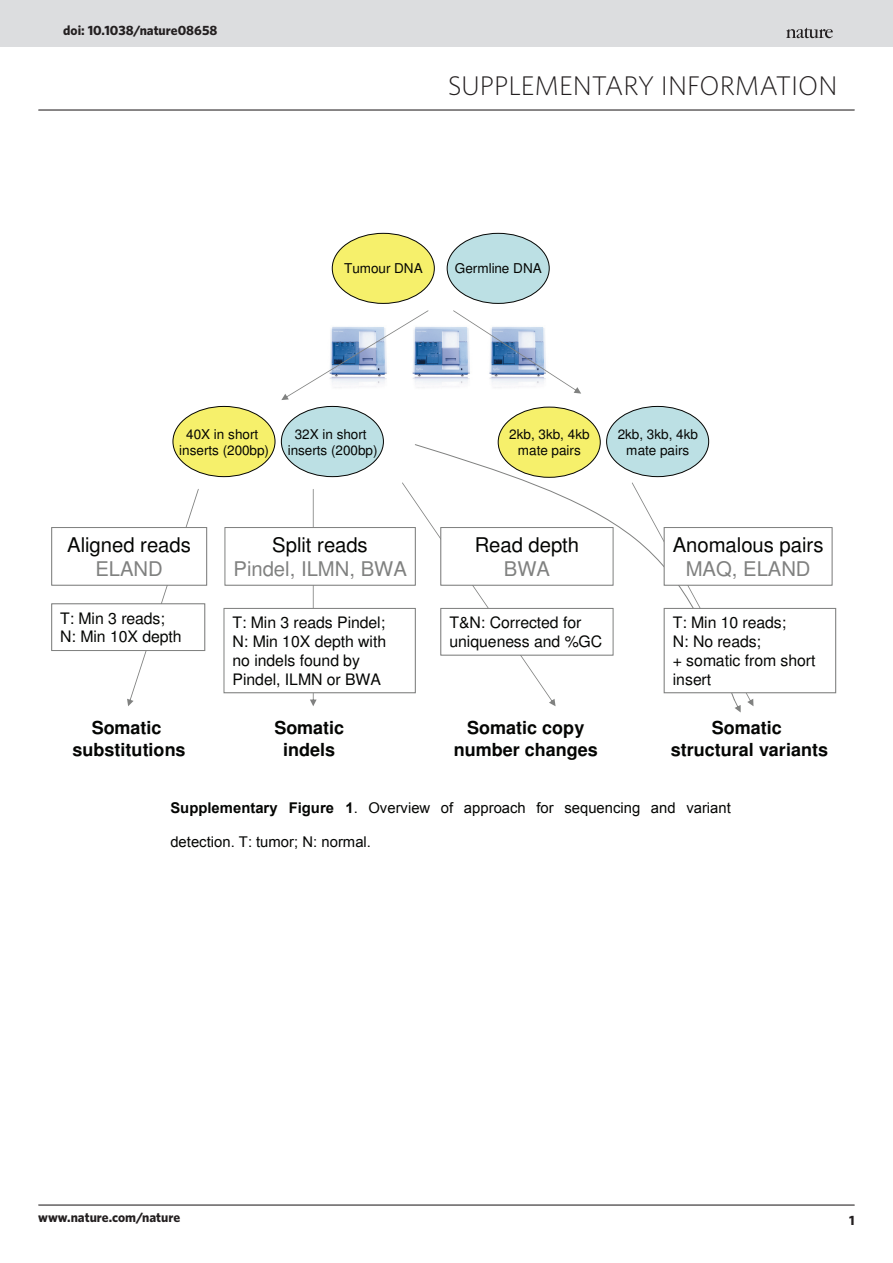
<style>
.page{position:relative;width:893px;height:1263px;background:#fff}
.page>*{position:absolute;margin:0;border:0;box-sizing:border-box;transform-origin:0 0}
.t1{font:300 27px "Whitney";color:#231f20}
.t2{font:20.25px "Helvetica";letter-spacing:-.005em;color:#040503}
.t3{font:20.25px "Helvetica";color:#808180}
.t4{font:700 18px/21.8px "Helvetica";color:#040503;text-align:center}
.t5{font:15.75px/18.8px "Helvetica";color:#040503}
.t6{font:14.85px "Arial";color:#040503}
.t7{font:13.5px/16.2px "Helvetica";letter-spacing:-.005em;color:#040503;text-align:center}
.t8{font:700 13.5px "Whitney";color:#231f20}
.s1{font-weight:700}
</style>
<div class="page">
<hr style="left:38px;top:109px;width:817px;height:2px;background:#231f20">
<div style="left:0;top:0;width:893px;height:47px;background:#dcdddf"></div>
<hr style="left:38px;top:1204px;width:817px;height:1px;background:#231f20">
<svg style="left:786px;top:28px;width:47px;height:10px"></svg>
<svg style="left:415px;top:444px;width:294px;height:212px"></svg>
<img style="left:428px;top:327px;width:25px;height:58px">
<div style="left:332px;top:233px;width:102px;height:70px;background:#f6f06b;border-radius:50%"></div>
<div style="left:447px;top:233px;width:102px;height:70px;background:#bce0e4;border-radius:50%"></div>
<div style="left:281px;top:406px;width:102px;height:71px;background:#bce0e4;border-radius:50%"></div>
<div style="left:607px;top:406px;width:102px;height:71px;background:#bce0e4;border-radius:50%"></div>
<div style="left:173px;top:406px;width:102px;height:71px;background:#f6f06b;border-radius:50%"></div>
<div style="left:173px;top:406px;width:102px;height:71px;border:1px solid #040503;border-radius:50%"></div>
<div style="left:498px;top:407px;width:102px;height:70px;background:#f6f06b;border-radius:50%"></div>
<svg style="left:281px;top:310px;width:147px;height:90px"></svg>
<svg style="left:453px;top:310px;width:128px;height:84px"></svg>
<svg style="left:52px;top:489px;width:155px;height:217px"></svg>
<img style="left:53px;top:605px;width:150px;height:44px">
<div style="left:51px;top:603px;width:154px;height:48px;border:1px solid #808180"></div>
<svg style="left:224px;top:482px;width:389px;height:224px"></svg>
<img style="left:442px;top:610px;width:169px;height:43px">
<div style="left:440px;top:608px;width:173px;height:47px;border:1px solid #808180"></div>
<svg style="left:632px;top:483px;width:204px;height:229px"></svg>
<p class="t8" style="left:63px;top:22px;width:156px">doi: 10.1038/nature08658</p>
<h1 class="t1" style="left:448px;top:68px;width:391px">SUPPLEMENTARY INFORMATION</h1>
<p class="t7" style="left:344px;top:262px;width:80px">Tumour DNA</p>
<p class="t7" style="left:455px;top:262px;width:88px">Germline DNA</p>
<p class="t7" style="left:179px;top:427px;width:91px">40X in short inserts (200bp)</p>
<p class="t7" style="left:509px;top:428px;width:82px">2kb, 3kb, 4kb mate pairs</p>
<p class="t7" style="left:288px;top:427px;width:91px">32X in short inserts (200bp)</p>
<p class="t7" style="left:618px;top:427px;width:82px">2kb, 3kb, 4kb mate pairs</p>
<p class="t2" style="left:67px;top:537px;width:125px">Aligned reads</p>
<p class="t3" style="left:95px;top:561px;width:69px">ELAND</p>
<p class="t2" style="left:272px;top:537px;width:97px">Split reads</p>
<p class="t3" style="left:234px;top:561px;width:175px">Pindel, ILMN, BWA</p>
<p class="t2" style="left:475px;top:537px;width:106px">Read depth</p>
<p class="t3" style="left:504px;top:561px;width:48px">BWA</p>
<p class="t2" style="left:673px;top:537px;width:152px">Anomalous pairs</p>
<p class="t3" style="left:686px;top:561px;width:126px">MAQ, ELAND</p>
<p class="t5" style="left:60px;top:610px;width:123px">T: Min 3 reads;<br>N: Min 10X depth</p>
<p class="t5" style="left:232px;top:615px;width:155px">T: Min 3 reads Pindel;<br>N: Min 10X depth with no indels found by<br>Pindel, ILMN or BWA</p>
<p class="t5" style="left:449px;top:615px;width:154px">T&amp;N: Corrected for uniqueness and %GC</p>
<p class="t5" style="left:673px;top:615px;width:144px">T: Min 10 reads;<br>N: No reads;<br>+ somatic from short insert</p>
<p class="t4" style="left:73px;top:718px;width:115px">Somatic substitutions</p>
<p class="t4" style="left:274px;top:718px;width:71px">Somatic indels</p>
<p class="t4" style="left:671px;top:718px;width:159px">Somatic structural variants</p>
<p class="t4" style="left:454px;top:718px;width:145px">Somatic copy number changes</p>
<p class="t6" style="left:170px;top:798px;width:562px"><span class="s1">Supplementary Figure 1</span>. Overview of approach for sequencing and variant</p>
<p class="t6" style="left:170px;top:832px;width:202px">detection. T: tumor; N: normal.</p>
<p class="t8" style="left:38px;top:1208px;width:143px">www.nature.com/nature</p>
<p class="t8" style="left:849px;top:1211px;width:7px">1</p>
</div>
